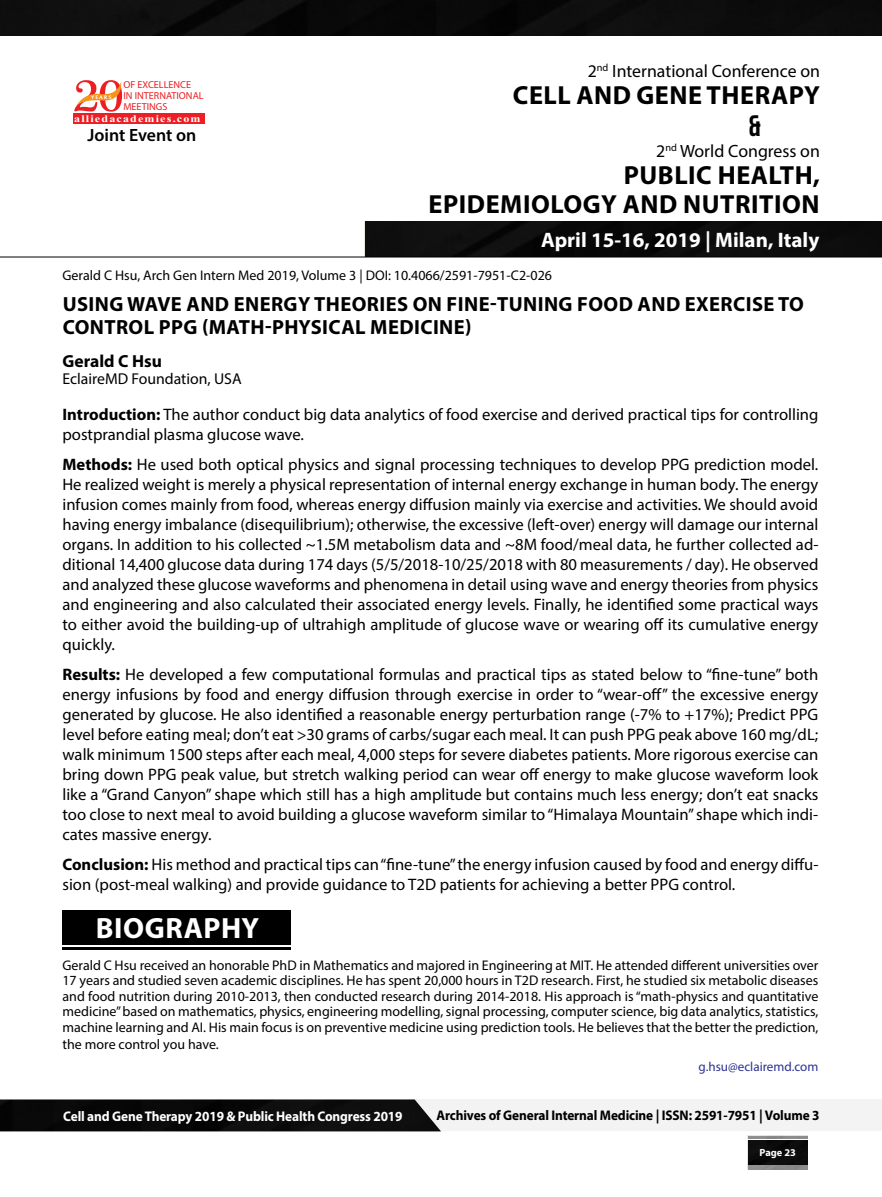
<style>
.page{position:relative;width:882px;height:1197px;background:#fff}
.page>*{position:absolute;margin:0;border:0;box-sizing:border-box;transform-origin:0 0}
.t1{font:29.75px "Bebas Neue";color:#000}
.t2{font:700 29.4px "Myriad Pro";letter-spacing:.02em;color:#fff}
.t3{font:700 26.25px/28.9px "Myriad Pro";letter-spacing:.02em;color:#000;text-align:right}
.t4{font:700 21px "Myriad Pro";color:#fff}
.t5{font:700 20.47px/22.6px "Myriad Pro";letter-spacing:.02em;color:#000}
.t6{font:17.85px "Myriad Pro";color:#000}
.t7{font:600 17.85px "Myriad Pro";color:#000}
.t8{font:700 17.5px "Myriad Pro";color:#000}
.t9{font:16.62px/19.9px "Myriad Pro";color:#000}
.t10{font:15.75px "Myriad Pro";color:#000}
.t11{font:14px/15.4px "Myriad Pro";color:#000;text-align:justify}
.t12{font:700 14px "Myriad Pro";letter-spacing:-.01em;color:#000;scale:.95 1}
.t13{font:700 14px "Myriad Pro";letter-spacing:-.01em;color:#fff;scale:.95 1}
.t14{font:13.12px "Myriad Pro";color:#2e3092}
.t15{font:700 10.33px "Myriad Pro";color:#fff}
.t16{font:10.15px/10.8px "Myriad Pro";color:#ed1f24}
.t17{font:700 10.15px "Times New Roman";letter-spacing:.1em;color:#fff;scale:1.18 1}
.t18{font:5.25px "Oregon LDO Black";letter-spacing:.24em;color:#fff;scale:1.06 1}
.s1{font-weight:700}
</style>
<div class="page">
<img style="left:748px;top:1140px;width:60px;height:24px">
<hr style="left:748px;top:1136px;width:60px;height:3px;background:#000">
<div style="left:365px;top:222px;width:517px;height:35px;background:#0c0c0c"></div>
<hr style="left:0;top:257px;width:882px;height:1px;background:#000">
<div style="left:0;top:0;width:882px;height:35px;background:#0c0c0c"></div>
<div style="left:73px;top:113px;width:132px;height:11px;background:#ed1f24"></div>
<svg style="left:74px;top:80px;width:49px;height:32px"></svg>
<div style="left:0;top:1100px;width:441px;height:31px;background:#0a0a0a"></div>
<div style="left:62px;top:910px;width:229px;height:34px;background:#000"></div>
<hr style="left:62px;top:947px;width:229px;height:3px;background:#000">
<p class="t16" style="left:123px;top:79px;width:82px">OF EXCELLENCE<br>IN INTERNATIONAL<br>MEETINGS</p>
<p class="t17" style="left:74px;top:111px;width:109px">alliedacademies.com</p>
<p class="t18" style="left:91px;top:94px;width:21px">YEARS</p>
<p class="t7" style="left:88px;top:124px;width:110px">Joint Event on</p>
<p class="t6" style="left:588px;top:60px;width:234px">2<sup>nd</sup> International Conference on</p>
<h3 class="t3" style="left:513px;top:79px;width:308px">CELL AND GENE THERAPY</h3>
<h1 class="t1" style="left:748px;top:109px;width:14px">&amp;</h1>
<h3 class="t3" style="left:429px;top:160px;width:393px">PUBLIC HEALTH,<br>EPIDEMIOLOGY AND NUTRITION</h3>
<p class="t6" style="left:656px;top:140px;width:165px">2<sup>nd</sup> World Congress on</p>
<p class="t4" style="left:541px;top:226px;width:280px">April 15-16, 2019 | Milan, Italy</p>
<p class="t11" style="left:62px;top:267px;width:491px">Gerald C Hsu, Arch Gen Intern Med 2019, Volume 3 | DOI: 10.4066/2591-7951-C2-026</p>
<p class="t5" style="left:63px;top:292px;width:743px">USING WAVE AND ENERGY THEORIES ON FINE-TUNING FOOD AND EXERCISE TO<br>CONTROL PPG (MATH-PHYSICAL MEDICINE)</p>
<p class="t8" style="left:62px;top:349px;width:101px">Gerald C Hsu</p>
<p class="t10" style="left:62px;top:369px;width:181px">EclaireMD Foundation, USA</p>
<p class="t9" style="left:62px;top:404px;width:757px"><span class="s1">Introduction:</span> The author conduct big data analytics of food exercise and derived practical tips for controlling postprandial plasma glucose wave.</p>
<p class="t9" style="left:62px;top:454px;width:758px;text-align:justify"><span class="s1">Methods:</span> He used both optical physics and signal processing techniques to develop PPG prediction model.<br>He realized weight is merely a physical representation of internal energy exchange in human body. The energy infusion comes mainly from food, whereas energy diffusion mainly via exercise and activities. We should avoid having energy imbalance (disequilibrium); otherwise, the excessive (left-over) energy will damage our internal organs. In addition to his collected ~1.5M metabolism data and ~8M food/meal data, he further collected ad&shy;ditional 14,400 glucose data during 174 days (5/5/2018-10/25/2018 with 80 measurements / day). He observed and analyzed these glucose waveforms and phenomena in detail using wave and energy theories from physics and engineering and also calculated their associated energy levels. Finally, he identified some practical ways to either avoid the building-up of ultrahigh amplitude of glucose wave or wearing off its cumulative energy quickly.</p>
<p class="t9" style="left:62px;top:664px;width:757px;text-align:justify"><span class="s1">Results:</span> He developed a few computational formulas and practical tips as stated below to “fine-tune” both energy infusions by food and energy diffusion through exercise in order to “wear-off” the excessive energy generated by glucose. He also identified a reasonable energy perturbation range (-7% to +17%); Predict PPG level before eating meal; don’t eat &gt;30 grams of carbs/sugar each meal. It can push PPG peak above 160 mg/dL; walk minimum 1500 steps after each meal, 4,000 steps for severe diabetes patients. More rigorous exercise can bring down PPG peak value, but stretch walking period can wear off energy to make glucose waveform look like a “Grand Canyon” shape which still has a high amplitude but contains much less energy; don’t eat snacks too close to next meal to avoid building a glucose waveform similar to “Himalaya Mountain” shape which indi&shy;cates massive energy.</p>
<p class="t9" style="left:62px;top:854px;width:757px"><span class="s1">Conclusion:</span> His method and practical tips can “fine-tune” the energy infusion caused by food and energy diffu&shy;sion (post-meal walking) and provide guidance to T2D patients for achieving a better PPG control.</p>
<h2 class="t2" style="left:96px;top:909px;width:165px">BIOGRAPHY</h2>
<p class="t11" style="left:62px;top:957px;width:757px">Gerald C Hsu received an honorable PhD in Mathematics and majored in Engineering at MIT. He attended different universities over 17 years and studied seven academic disciplines. He has spent 20,000 hours in T2D research. First, he studied six metabolic diseases and food nutrition during 2010-2013, then conducted research during 2014-2018. His approach is “math-physics and quantitative medicine” based on mathematics, physics, engineering modelling, signal processing, computer science, big data analytics, statistics, machine learning and AI. His main focus is on preventive medicine using prediction tools. He believes that the better the prediction,</p>
<p class="t11" style="left:62px;top:1036px;width:158px">the more control you have.</p>
<p class="t14" style="left:699px;top:1059px;width:121px">g.hsu@eclairemd.com</p>
<p class="t13" style="left:63px;top:1107px;width:359px">Cell and Gene Therapy 2019 &amp; Public Health Congress 2019</p>
<p class="t12" style="left:437px;top:1106px;width:405px">Archives of General Internal Medicine | ISSN: 2591-7951 | Volume 3</p>
<p class="t15" style="left:760px;top:1146px;width:38px">Page 23</p>
</div>
